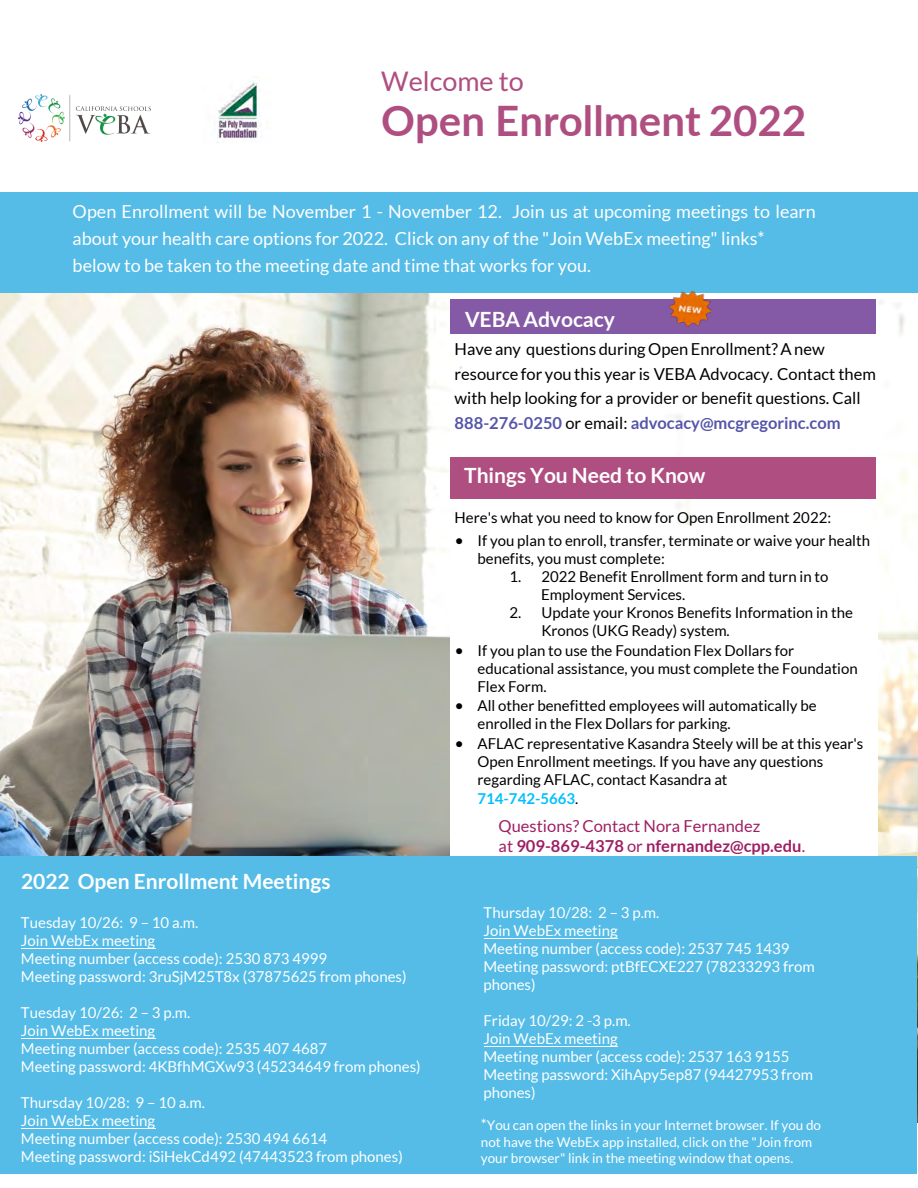
<style>
.page{position:relative;width:918px;height:1188px;background:#fff}
.page>*{position:absolute;margin:0;border:0;box-sizing:border-box;transform-origin:0 0}
.t1{font:700 42px "Lato";color:#af4e81}
.t2{font:27px "Lato";color:#af4e81}
.t3{font:700 21px "Lato";color:#fff}
.t4{font:18px/27px "Lato";color:#fff}
.t5{font:16.5px/24.8px "Lato";color:#000}
.t6{font:16.5px/19.8px "Lato";color:#9e1f63}
.t7{font:15px/18px "Lato";color:#fff}
.t8{font:15px/18px "Lato";color:#000}
.t9{font:15px/18px "Lato";color:#000}
.t10{font:700 15px "Lato";color:#00bfff}
.t11{font:13.5px/16.5px "Lato";color:#fff}
.s1{font-style:inherit}
.s2{font-weight:700;color:#55a}
.s3{font-weight:400;color:#000}
.s4{font-weight:700}
.s5{font-size:15px}
</style>
<div class="page">
<img style="left:1px;top:293px;width:917px;height:829px">
<div style="left:450px;top:299px;width:425px;height:35px;background:#8459a5"></div>
<div style="left:450px;top:458px;width:425px;height:41px;background:#af4e81"></div>
<div style="left:0;top:192px;width:918px;height:101px;background:#54bce7"></div>
<div style="left:450px;top:525px;width:428px;height:341px;background:#fff"></div>
<img style="left:666px;top:290px;width:49px;height:38px">
<img style="left:18px;top:95px;width:133px;height:46px">
<div style="left:0;top:856px;width:917px;height:318px;background:#54bce7"></div>
<img style="left:214px;top:81px;width:47px;height:62px">
<hr style="left:21px;top:1128px;width:134px;height:1px;background:#fff">
<hr style="left:21px;top:1038px;width:134px;height:1px;background:#fff">
<hr style="left:21px;top:948px;width:134px;height:1px;background:#fff">
<hr style="left:484px;top:1046px;width:133px;height:1px;background:#fff">
<hr style="left:484px;top:938px;width:133px;height:1px;background:#fff">
<h2 class="t2" style="left:381px;top:66px;width:144px">Welcome to</h2>
<h1 class="t1" style="left:381px;top:89px;width:427px">Open Enrollment 2022</h1>
<p class="t4" style="left:73px;top:198px;width:745px">Open Enrollment will be November 1 - November 12. Join us at upcoming meetings to learn about your health care options for 2022. Click on any of the <span class="s1">"Join WebEx meeting"</span> links<span class="s1">* </span>below to be taken to the meeting date and time that works for you.</p>
<h3 class="t3" style="left:465px;top:304px;width:151px">VEBA Advocacy</h3>
<p class="t5" style="left:455px;top:336px;width:423px">Have any questions during Open Enrollment? A new resource for you this year is VEBA Advocacy. Contact them with help looking for a provider or benefit questions. Call <span class="s2">888-276-0250</span> or email: <span class="s2">advocacy@mcgregorinc.com</span></p>
<h3 class="t3" style="left:464px;top:463px;width:243px">Things You Need to Know</h3>
<p class="t8" style="left:455px;top:508px;width:378px">Here's what you need to know for Open Enrollment 2022:</p>
<p class="t8" style="left:478px;top:532px;width:394px;text-indent:-22px">• If you plan to enroll, transfer, terminate or waive your health benefits, you must complete<span class="s1">:</span></p>
<p class="t9" style="left:541px;top:568px;width:289px;text-indent:-32px">1. 2022 Benefit Enrollment form and turn in to<br>Employment Services.</p>
<p class="t9" style="left:541px;top:604px;width:313px;text-indent:-32px">2. Update your Kronos Benefits Information in the<br>Kronos (UKG Ready) system.</p>
<p class="t8" style="left:478px;top:641px;width:382px;text-indent:-22px">• If you plan to use the Foundation Flex Dollars for educational assistance, you must complete the Foundation<br>Flex Form.</p>
<p class="t8" style="left:478px;top:697px;width:341px;text-indent:-22px">• All other benefitted employees will automatically be enrolled in the Flex Dollars for parking.</p>
<p class="t9" style="left:478px;top:734px;width:387px;text-indent:-22px">• AFLAC representative Kasandra Steely will be at this year's<br>Open Enrollment meetings. If you have any questions regarding AFLAC, contact Kasandra at</p>
<p class="t10" style="left:478px;top:790px;width:102px">714-742-5663<span class="s3">.</span></p>
<h3 class="t3" style="left:21px;top:870px;width:311px">2022 Open Enrollment Meetings</h3>
<p class="t7" style="left:21px;top:914px;width:387px">Tuesday 10/26: 9 – 10 a.m.<br>Join WebEx meeting<br>Meeting number (access code): 2530 873 4999<br>Meeting password: 3ruSjM25T8x (37875625 from phones)</p>
<p class="t7" style="left:21px;top:1004px;width:401px">Tuesday 10/26: 2 – 3 p.m.<br>Join WebEx meeting<br>Meeting number (access code): 2535 407 4687<br>Meeting password: 4KBfhMGXw93 (45234649 from phones)</p>
<p class="t7" style="left:21px;top:1094px;width:383px">Thursday 10/28: 9 – 10 a.m.<br>Join WebEx meeting<br>Meeting number (access code): 2530 494 6614<br>Meeting password: iSiHekCd492 (47443523 from phones)</p>
<p class="t6" style="left:499px;top:816px;width:308px">Questions? Contact Nora Fernandez<br>at <span class="s4">909-869-4378</span> or <span class="s4">nfernandez@cpp.edu</span>.</p>
<p class="t7" style="left:483px;top:903px;width:333px">Thursday 10/28: 2 – 3 p.m.<br>Join WebEx meeting<br>Meeting number (access code): 2537 745 1439<br>Meeting password: ptBfECXE227 (78233293 from phones)</p>
<p class="t7" style="left:483px;top:1011px;width:331px">Friday 10/29: 2 -3 p.m.<br>Join WebEx meeting<br>Meeting number (access code): 2537 163 9155<br>Meeting password: XihApy5ep87 (94427953 from phones)</p>
<p class="t11" style="left:481px;top:1117px;width:342px"><span class="s5">*</span>You can open the links in your Internet browser. If you do not have the WebEx app installed, click on the "Join from your browser" link in the meeting window that opens.</p>
</div>
